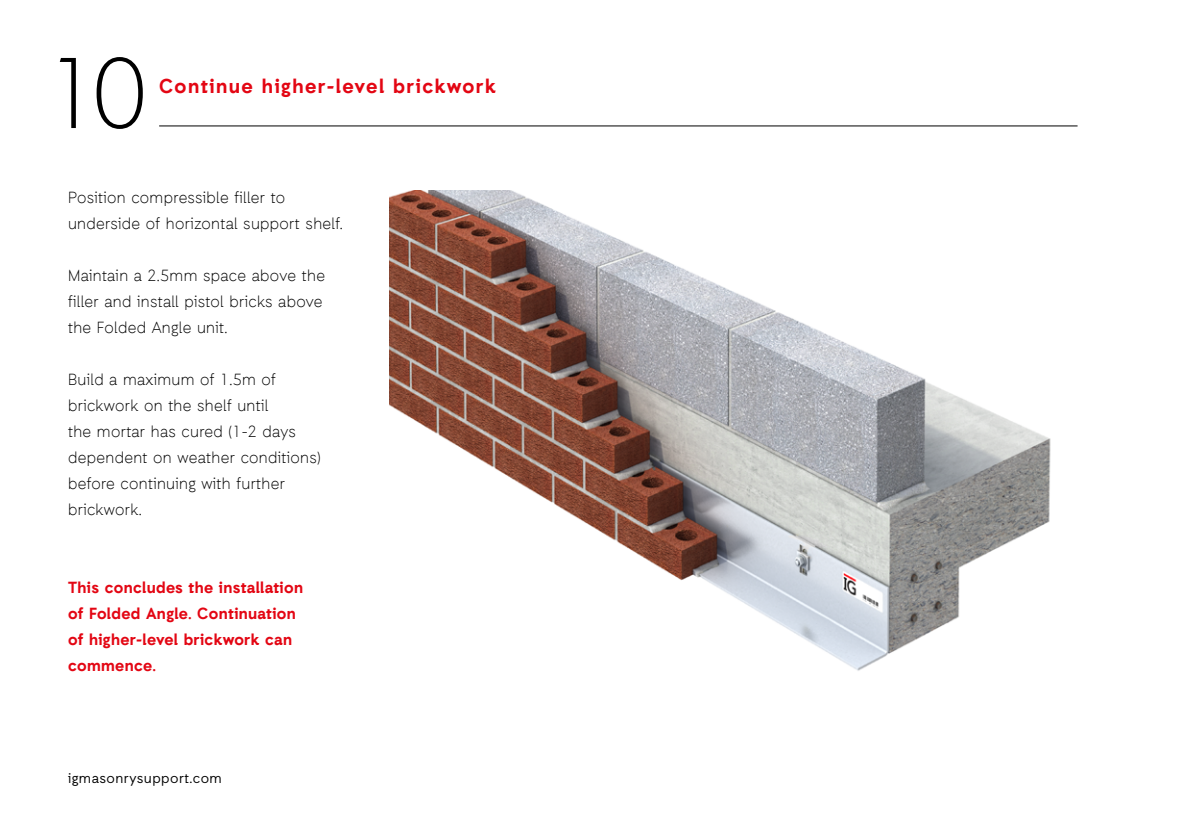
<style>
.page{position:relative;width:1191px;height:840px;background:#fff}
.page>*{position:absolute;margin:0;border:0;box-sizing:border-box;transform-origin:0 0}
.t1{font:300 100px "Auxilia";color:#000}
.t2{font:700 20px "Auxilia";letter-spacing:.07em;color:#e30613}
.t3{font:300 16px/26px "Auxilia";letter-spacing:.02em;color:#000}
.t4{font:700 16px/26px "Auxilia";letter-spacing:.02em;color:#e30613}
.t5{font:14px "Auxilia";letter-spacing:.03em;color:#000}
</style>
<div class="page">
<hr style="left:159px;top:125px;width:918px;height:1px;background:#000">
<img style="left:389px;top:190px;width:662px;height:481px">
<h1 class="t1" style="left:45px;top:33px;width:104px">10</h1>
<p class="t2" style="left:159px;top:73px;width:338px">Continue higher-level brickwork</p>
<p class="t3" style="left:68px;top:183px;width:276px">Position compressible filler to underside of horizontal support shelf.</p>
<p class="t3" style="left:68px;top:261px;width:258px">Maintain a 2.5mm space above the filler and install pistol bricks above the Folded Angle unit.</p>
<p class="t3" style="left:68px;top:365px;width:254px">Build a maximum of 1.5m of brickwork on the shelf until<br>the mortar has cured (1-2 days dependent on weather conditions) before continuing with further brickwork.</p>
<p class="t4" style="left:68px;top:573px;width:236px">This concludes the installation of Folded Angle. Continuation of higher-level brickwork can commence.</p>
<p class="t5" style="left:68px;top:769px;width:155px">igmasonrysupport.com</p>
</div>
